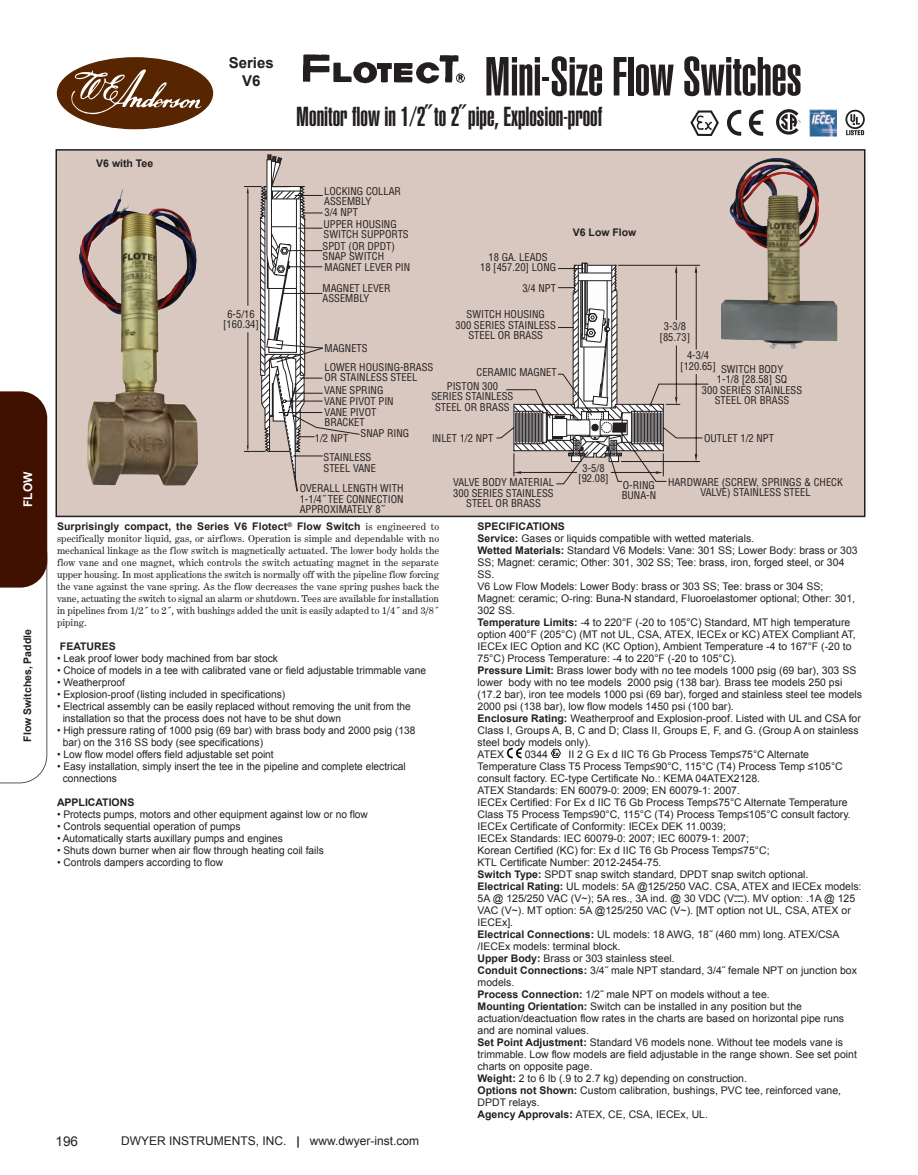
<style>
.page{position:relative;width:918px;height:1175px;background:#fff}
.page>*{position:absolute;margin:0;border:0;box-sizing:border-box;transform-origin:0 0}
.t1{font:900 extra-condensed 54px "Helvetica";color:#231f20}
.t2{font:900 extra-condensed 27px "Helvetica";color:#231f20}
.t3{font:700 15px/18px "Arial";color:#231f20;text-align:center}
.t4{font:13.5px "Arial";color:#231f20}
.t5{font:12px "Arial";color:#231f20}
.t6{font:700 12px "Arial";color:#fff}
.t7{font:10.5px/12px "Arial";color:#231f20}
.t8{font:condensed 10.5px/10.5px "Helvetica";color:#231f20;text-align:center}
.t9{font:10.5px/12px "Century Expanded T";letter-spacing:-.005em;color:#231f20;text-align:justify}
.t10{font:700 10.5px "Arial";color:#231f20}
.s1{font-family:"Arial";font-weight:700}
.s2{font-weight:700}
</style>
<div class="page">
<svg style="left:0;top:391px;width:47px;height:392px"></svg>
<img style="left:303px;top:54px;width:161px;height:30px">
<svg style="left:57px;top:57px;width:156px;height:72px"></svg>
<div style="left:56px;top:150px;width:809px;height:366px;background:#d8c8bf"></div>
<svg style="left:244px;top:154px;width:116px;height:338px"></svg>
<div style="left:56px;top:149px;width:810px;height:368px;border:2px solid #231f20"></div>
<img style="left:79px;top:189px;width:119px;height:296px">
<svg style="left:496px;top:262px;width:213px;height:222px"></svg>
<img style="left:721px;top:158px;width:116px;height:191px">
<svg style="left:749px;top:110px;width:14px;height:26px"></svg>
<svg style="left:727px;top:110px;width:14px;height:26px"></svg>
<svg style="left:776px;top:109px;width:24px;height:26px"></svg>
<svg style="left:690px;top:110px;width:29px;height:26px"></svg>
<svg style="left:845px;top:110px;width:20px;height:25px"></svg>
<img style="left:810px;top:109px;width:27px;height:27px">
<svg style="left:734px;top:895px;width:10px;height:7px"></svg>
<svg style="left:551px;top:749px;width:10px;height:9px"></svg>
<img style="left:506px;top:747px;width:16px;height:12px">
<p class="t6" style="left:21px;top:507px;width:37px;rotate:-90deg">FLOW</p>
<p class="t10" style="left:22px;top:741px;width:114px;rotate:-90deg">Flow Switches, Paddle</p>
<p class="t10" style="left:96px;top:157px;width:58px">V6 with Tee</p>
<p class="t3" style="left:229px;top:54px;width:47px">Series<br>V6</p>
<p class="t8" style="left:223px;top:309px;width:37px">6-5/16 [160.34]</p>
<p class="t1" style="left:485px;top:57px;width:319px">Mini-Size Flow Switches</p>
<p class="t2" style="left:296px;top:106px;width:308px">Monitor flow in 1/2˝ to 2˝ pipe, Explosion-proof</p>
<p class="t8" style="left:324px;top:186px;width:87px;text-align:left">LOCKING COLLAR<br>ASSEMBLY<br>3/4 NPT<br>UPPER HOUSING<br>SWITCH SUPPORTS</p>
<p class="t8" style="left:323px;top:241px;width:89px;text-align:left">SPDT (OR DPDT)<br>SNAP SWITCH<br>MAGNET LEVER PIN</p>
<p class="t8" style="left:323px;top:283px;width:69px;text-align:left">MAGNET LEVER<br>ASSEMBLY</p>
<p class="t8" style="left:480px;top:252px;width:78px">18 GA. LEADS<br>18 [457.20] LONG</p>
<p class="t8" style="left:522px;top:283px;width:35px">3/4 NPT</p>
<p class="t8" style="left:456px;top:309px;width:102px">SWITCH HOUSING<br>300 SERIES STAINLESS<br>STEEL OR BRASS</p>
<p class="t8" style="left:447px;top:366px;width:111px;line-height:13.5px;text-align:left;text-indent:30px">CERAMIC MAGNET<br>PISTON 300</p>
<p class="t8" style="left:431px;top:391px;width:83px">SERIES STAINLESS<br>STEEL OR BRASS</p>
<p class="t8" style="left:432px;top:433px;width:63px">INLET 1/2 NPT</p>
<p class="t8" style="left:453px;top:477px;width:102px">VALVE BODY MATERIAL<br>300 SERIES STAINLESS<br>STEEL OR BRASS</p>
<p class="t8" style="left:325px;top:339px;width:110px;line-height:18.5px;text-align:left">MAGNETS<br>LOWER HOUSING-BRASS</p>
<p class="t8" style="left:324px;top:371px;width:95px;line-height:13px;text-align:left">OR STAINLESS STEEL<br>VANE SPRING</p>
<p class="t8" style="left:324px;top:396px;width:71px">VANE PIVOT PIN</p>
<p class="t8" style="left:325px;top:407px;width:53px">VANE PIVOT</p>
<p class="t8" style="left:325px;top:417px;width:42px">BRACKET</p>
<p class="t8" style="left:361px;top:428px;width:50px">SNAP RING</p>
<p class="t8" style="left:324px;top:429px;width:49px;line-height:19px;text-align:left;text-indent:-9px">1/2 NPT<br>STAINLESS</p>
<p class="t8" style="left:300px;top:458px;width:105px;line-height:20.2px">STEEL VANE<br>OVERALL LENGTH WITH</p>
<p class="t8" style="left:300px;top:494px;width:105px;text-align:left">1-1/4˝ TEE CONNECTION<br>APPROXIMATELY 8˝</p>
<p class="t10" style="left:573px;top:227px;width:65px">V6 Low Flow</p>
<p class="t8" style="left:660px;top:321px;width:32px">3-3/8 [85.73]</p>
<p class="t8" style="left:680px;top:350px;width:37px">4-3/4 [120.65]</p>
<p class="t8" style="left:702px;top:364px;width:102px">SWITCH BODY<br>1-1/8 [28.58] SQ<br>300 SERIES STAINLESS<br>STEEL OR BRASS</p>
<p class="t8" style="left:704px;top:433px;width:72px">OUTLET 1/2 NPT</p>
<p class="t8" style="left:578px;top:463px;width:32px">3-5/8 [92.08]</p>
<p class="t8" style="left:622px;top:480px;width:36px;text-align:left">O-RING<br>BUNA-N</p>
<p class="t8" style="left:668px;top:477px;width:176px">HARDWARE (SCREW, SPRINGS &amp; CHECK<br>VALVE) STAINLESS STEEL</p>
<p class="t9" style="left:57px;top:520px;width:384px"><span class="s1">Surprisingly compact, the Series V6 Flotect</span><sup>®</sup> <span class="s1">Flow Switch</span> is engineered to specifically monitor liquid, gas, or airflows. Operation is simple and dependable with no mechanical linkage as the flow switch is magnetically actuated. The lower body holds the flow vane and one magnet, which controls the switch actuating magnet in the separate upper housing. In most applications the switch is normally off with the pipeline flow forcing the vane against the vane spring. As the flow decreases the vane spring pushes back the vane, actuating the switch to signal an alarm or shutdown. Tees are available for installation in pipelines from 1/2˝ to 2˝, with bushings added the unit is easily adapted to 1/4˝ and 3/8˝ piping.</p>
<p class="t10" style="left:60px;top:640px;width:57px">FEATURES</p>
<p class="t7" style="left:57px;top:652px;width:222px">• Leak proof lower body machined from bar stock</p>
<p class="t7" style="left:57px;top:664px;width:371px">• Choice of models in a tee with calibrated vane or field adjustable trimmable vane</p>
<p class="t7" style="left:57px;top:676px;width:69px">• Weatherproof</p>
<p class="t7" style="left:57px;top:688px;width:230px">• Explosion-proof (listing included in specifications)</p>
<p class="t7" style="left:63px;top:700px;width:350px;text-indent:-6px">• Electrical assembly can be easily replaced without removing the unit from the installation so that the process does not have to be shut down</p>
<p class="t7" style="left:63px;top:724px;width:354px;text-indent:-6px">• High pressure rating of 1000 psig (69 bar) with brass body and 2000 psig (138 bar) on the 316 SS body (see specifications)</p>
<p class="t7" style="left:57px;top:748px;width:218px">• Low flow model offers field adjustable set point</p>
<p class="t7" style="left:63px;top:760px;width:345px;text-indent:-6px">• Easy installation, simply insert the tee in the pipeline and complete electrical connections</p>
<p class="t10" style="left:57px;top:796px;width:79px">APPLICATIONS</p>
<p class="t7" style="left:57px;top:808px;width:312px">• Protects pumps, motors and other equipment against low or no flow</p>
<p class="t7" style="left:57px;top:820px;width:185px">• Controls sequential operation of pumps</p>
<p class="t7" style="left:57px;top:832px;width:228px">• Automatically starts auxillary pumps and engines</p>
<p class="t7" style="left:57px;top:844px;width:268px">• Shuts down burner when air flow through heating coil fails</p>
<p class="t7" style="left:57px;top:856px;width:168px">• Controls dampers according to flow</p>
<p class="t4" style="left:56px;top:1133px;width:24px">196</p>
<p class="t5" style="left:121px;top:1133px;width:300px">DWYER INSTRUMENTS, INC. <span class="s2">|</span> www.dwyer-inst.com</p>
<p class="t7" style="left:478px;top:520px;width:386px"><span class="s2">SPECIFICATIONS<br>Service:</span> Gases or liquids compatible with wetted materials.<br><span class="s2">Wetted Materials:</span> Standard V6 Models: Vane: 301 SS; Lower Body: brass or 303<br>SS; Magnet: ceramic; Other: 301, 302 SS; Tee: brass, iron, forged steel, or 304<br>SS.<br>V6 Low Flow Models: Lower Body: brass or 303 SS; Tee: brass or 304 SS; Magnet: ceramic; O-ring: Buna-N standard, Fluoroelastomer optional; Other: 301, 302 SS.<br><span class="s2">Temperature Limits:</span> -4 to 220°F (-20 to 105°C) Standard, MT high temperature option 400°F (205°C) (MT not UL, CSA, ATEX, IECEx or KC) ATEX Compliant AT, IECEx IEC Option and KC (KC Option), Ambient Temperature -4 to 167°F (-20 to 75°C) Process Temperature: -4 to 220°F (-20 to 105°C).<br><span class="s2">Pressure Limit:</span> Brass lower body with no tee models 1000 psig (69 bar), 303 SS lower body with no tee models 2000 psig (138 bar). Brass tee models 250 psi (17.2 bar), iron tee models 1000 psi (69 bar), forged and stainless steel tee models 2000 psi (138 bar), low flow models 1450 psi (100 bar).<br><span class="s2">Enclosure Rating:</span> Weatherproof and Explosion-proof. Listed with UL and CSA for Class I, Groups A, B, C and D; Class II, Groups E, F, and G. (Group A on stainless steel body models only).<br>ATEX</p>
<p class="t7" style="left:478px;top:748px;width:385px;text-indent:91px">II 2 G Ex d IIC T6 Gb Process Temp≤75°C Alternate Temperature Class T5 Process Temp≤90°C, 115°C (T4) Process Temp ≤105°C consult factory. EC-type Certificate No.: KEMA 04ATEX2128.<br>ATEX Standards: EN 60079-0: 2009; EN 60079-1: 2007.<br>IECEx Certified: For Ex d IIC T6 Gb Process Temp≤75°C Alternate Temperature Class T5 Process Temp≤90°C, 115°C (T4) Process Temp≤105°C consult factory.<br>IECEx Certificate of Conformity: IECEx DEK 11.0039;<br>IECEx Standards: IEC 60079-0: 2007; IEC 60079-1: 2007;<br>Korean Certified (KC) for: Ex d IIC T6 Gb Process Temp≤75°C;<br>KTL Certificate Number: 2012-2454-75.<br><span class="s2">Switch Type:</span> SPDT snap switch standard, DPDT snap switch optional.<br><span class="s2">Electrical Rating:</span> UL models: 5A @125/250 VAC. CSA, ATEX and IECEx models:<br>5A @ 125/250 VAC (V~); 5A res., 3A ind. @ 30 VDC (V ). MV option: .1A @ 125<br>VAC (V~). MT option: 5A @125/250 VAC (V~). [MT option not UL, CSA, ATEX or IECEx].<br><span class="s2">Electrical Connections:</span> UL models: 18 AWG, 18˝ (460 mm) long. ATEX/CSA /IECEx models: terminal block.<br><span class="s2">Upper Body:</span> Brass or 303 stainless steel.<br><span class="s2">Conduit Connections:</span> 3/4˝ male NPT standard, 3/4˝ female NPT on junction box models.<br><span class="s2">Process Connection:</span> 1/2˝ male NPT on models without a tee.<br><span class="s2">Mounting Orientation:</span> Switch can be installed in any position but the actuation/deactuation flow rates in the charts are based on horizontal pipe runs and are nominal values.<br><span class="s2">Set Point Adjustment:</span> Standard V6 models none. Without tee models vane is trimmable. Low flow models are field adjustable in the range shown. See set point charts on opposite page.<br><span class="s2">Weight:</span> 2 to 6 lb (.9 to 2.7 kg) depending on construction.<br><span class="s2">Options not Shown:</span> Custom calibration, bushings, PVC tee, reinforced vane, DPDT relays.<br><span class="s2">Agency Approvals:</span> ATEX, CE, CSA, IECEx, UL.</p>
<p class="t7" style="left:525px;top:748px;width:25px">0344</p>
</div>
